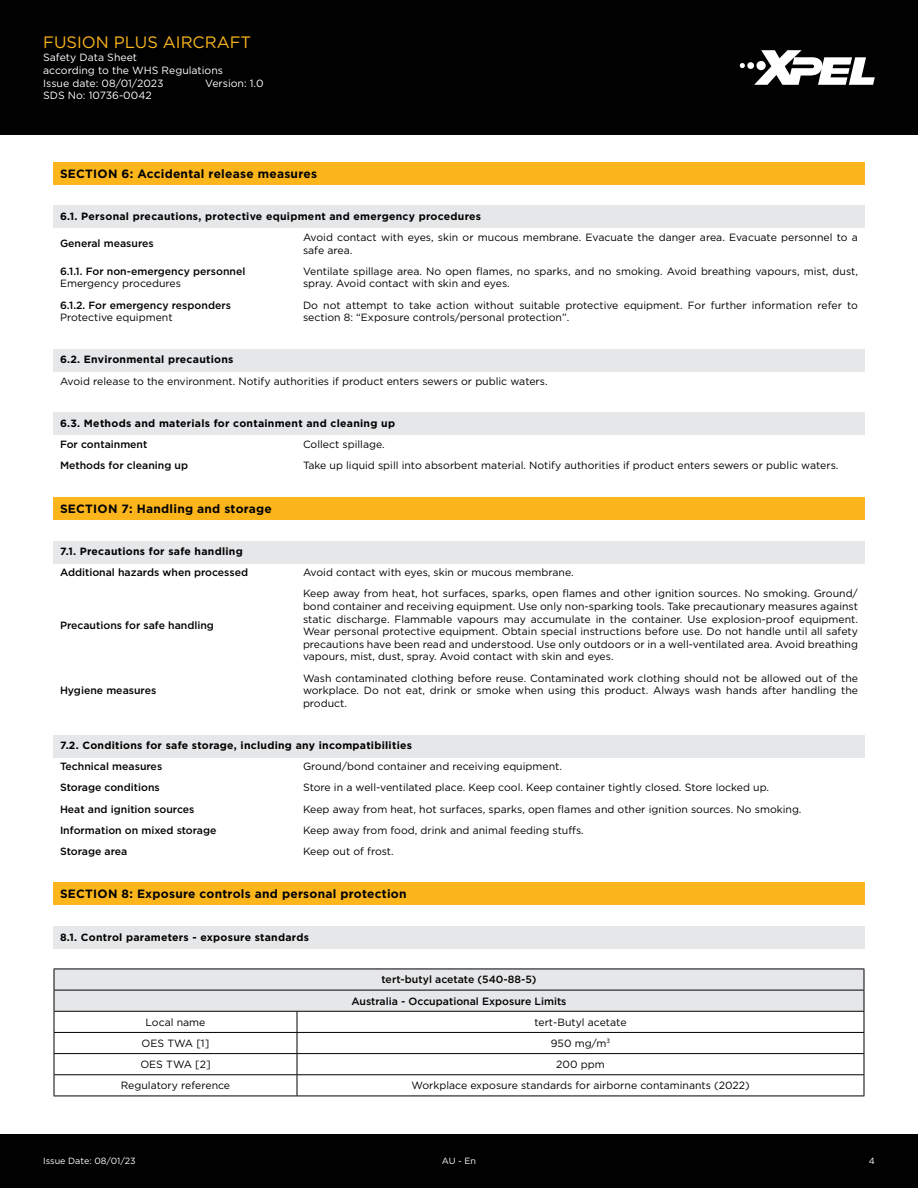
<style>
.page{position:relative;width:918px;height:1188px;background:#fff}
.page>*{position:absolute;margin:0;border:0;box-sizing:border-box;transform-origin:0 0}
.t1{font:16.5px "Gotham Pro";color:#fcb61c}
.t2{font:700 12px "Gotham Pro";letter-spacing:.02em;color:#010101}
.t3{font:10.5px/12.6px "Gotham Pro";color:#010101}
.t4{font:500 10.5px/21.1px "Gotham Pro";color:#010101;text-align:center}
.t5{font:700 10.5px "Gotham Pro";letter-spacing:.025em;color:#010101}
.t6{font:10.5px/12.6px "Gotham Pro";color:#fff}
.t7{font:9px "Gotham Pro";color:#fff}
</style>
<div class="page">
<div style="left:0;top:0;width:918px;height:135px;background:#010101"></div>
<svg style="left:740px;top:50px;width:135px;height:35px"></svg>
<div style="left:0;top:1134px;width:918px;height:54px;background:#010101"></div>
<div style="left:53px;top:162px;width:812px;height:22px;background:#fcb61c"></div>
<div style="left:53px;top:205px;width:812px;height:23px;background:#e6e7e9"></div>
<div style="left:53px;top:349px;width:812px;height:23px;background:#e6e7e9"></div>
<div style="left:53px;top:413px;width:812px;height:22px;background:#e6e7e9"></div>
<div style="left:53px;top:497px;width:812px;height:22px;background:#fcb61c"></div>
<div style="left:53px;top:541px;width:812px;height:22px;background:#e6e7e9"></div>
<div style="left:53px;top:735px;width:812px;height:22px;background:#e6e7e9"></div>
<div style="left:53px;top:883px;width:812px;height:22px;background:#fcb61c"></div>
<div style="left:53px;top:926px;width:812px;height:23px;background:#e6e7e9"></div>
<hr style="left:54px;top:1096px;width:243px;height:1px;background:#010101">
<hr style="left:297px;top:1096px;width:567px;height:1px;background:#010101">
<svg style="left:54px;top:969px;width:811px;height:127px"></svg>
<hr style="left:297px;top:990px;width:567px;height:1px;background:#010101">
<hr style="left:54px;top:1011px;width:243px;height:1px;background:#010101">
<hr style="left:297px;top:1011px;width:567px;height:1px;background:#010101">
<h1 class="t1" style="left:43px;top:33px;width:210px">FUSION PLUS AIRCRAFT</h1>
<p class="t6" style="left:43px;top:51px;width:181px">Safety Data Sheet<br>according to the WHS Regulations<br>Issue date: 08/01/2023</p>
<p class="t6" style="left:205px;top:77px;width:60px">Version: 1.0</p>
<p class="t6" style="left:43px;top:89px;width:110px">SDS No: 10736-0042</p>
<p class="t2" style="left:60px;top:166px;width:259px">SECTION 6: Accidental release measures</p>
<p class="t5" style="left:60px;top:210px;width:423px">6.1. Personal precautions, protective equipment and emergency procedures</p>
<p class="t4" style="left:60px;top:233px;width:95px">General measures</p>
<p class="t3" style="left:303px;top:231px;width:556px">Avoid contact with eyes, skin or mucous membrane. Evacuate the danger area. Evacuate personnel to a safe area.</p>
<p class="t4" style="left:60px;top:260px;width:187px">6.1.1. For non-emergency personnel</p>
<p class="t3" style="left:60px;top:277px;width:123px">Emergency procedures</p>
<p class="t3" style="left:303px;top:265px;width:557px">Ventilate spillage area. No open flames, no sparks, and no smoking. Avoid breathing vapours, mist, dust, spray. Avoid contact with skin and eyes.</p>
<p class="t4" style="left:60px;top:294px;width:172px">6.1.2. For emergency responders</p>
<p class="t3" style="left:60px;top:311px;width:114px">Protective equipment</p>
<p class="t3" style="left:303px;top:299px;width:557px">Do not attempt to take action without suitable protective equipment. For further information refer to section 8: “Exposure controls/personal protection”.</p>
<p class="t5" style="left:60px;top:354px;width:175px">6.2. Environmental precautions</p>
<p class="t3" style="left:60px;top:375px;width:489px">Avoid release to the environment. Notify authorities if product enters sewers or public waters.</p>
<p class="t5" style="left:60px;top:417px;width:337px">6.3. Methods and materials for containment and cleaning up</p>
<p class="t4" style="left:60px;top:434px;width:89px">For containment</p>
<p class="t3" style="left:303px;top:438px;width:83px">Collect spillage.</p>
<p class="t4" style="left:60px;top:455px;width:130px">Methods for cleaning up</p>
<p class="t3" style="left:303px;top:459px;width:537px">Take up liquid spill into absorbent material. Notify authorities if product enters sewers or public waters.</p>
<p class="t2" style="left:60px;top:502px;width:213px">SECTION 7: Handling and storage</p>
<p class="t5" style="left:60px;top:545px;width:184px">7.1. Precautions for safe handling</p>
<p class="t4" style="left:60px;top:562px;width:190px">Additional hazards when processed</p>
<p class="t3" style="left:303px;top:566px;width:272px">Avoid contact with eyes, skin or mucous membrane.</p>
<p class="t4" style="left:60px;top:614px;width:156px">Precautions for safe handling</p>
<p class="t3" style="left:303px;top:587px;width:557px;text-align:justify">Keep away from heat, hot surfaces, sparks, open flames and other ignition sources. No smoking. Ground/ bond container and receiving equipment. Use only non-sparking tools. Take precautionary measures against static discharge. Flammable vapours may accumulate in the container. Use explosion-proof equipment.<br>Wear personal protective equipment. Obtain special instructions before use. Do not handle until all safety precautions have been read and understood. Use only outdoors or in a well-ventilated area. Avoid breathing vapours, mist, dust, spray. Avoid contact with skin and eyes.</p>
<p class="t3" style="left:303px;top:672px;width:557px;text-align:justify">Wash contaminated clothing before reuse. Contaminated work clothing should not be allowed out of the workplace. Do not eat, drink or smoke when using this product. Always wash hands after handling the product.</p>
<p class="t5" style="left:60px;top:739px;width:354px">7.2. Conditions for safe storage, including any incompatibilities</p>
<p class="t4" style="left:60px;top:756px;width:104px">Technical measures</p>
<p class="t3" style="left:303px;top:760px;width:260px">Ground/bond container and receiving equipment.</p>
<p class="t4" style="left:60px;top:777px;width:101px">Storage conditions</p>
<p class="t3" style="left:303px;top:781px;width:468px">Store in a well-ventilated place. Keep cool. Keep container tightly closed. Store locked up.</p>
<p class="t4" style="left:60px;top:798px;width:136px">Heat and ignition sources</p>
<p class="t3" style="left:303px;top:803px;width:500px">Keep away from heat, hot surfaces, sparks, open flames and other ignition sources. No smoking.</p>
<p class="t4" style="left:60px;top:819px;width:158px">Information on mixed storage</p>
<p class="t3" style="left:303px;top:824px;width:282px">Keep away from food, drink and animal feeding stuffs.</p>
<p class="t4" style="left:60px;top:840px;width:69px">Storage area</p>
<p class="t3" style="left:303px;top:845px;width:92px">Keep out of frost.</p>
<p class="t2" style="left:60px;top:887px;width:348px">SECTION 8: Exposure controls and personal protection</p>
<p class="t5" style="left:60px;top:931px;width:251px">8.1. Control parameters - exposure standards</p>
<p class="t4" style="left:351px;top:969px;width:217px">tert-butyl acetate (540-88-5)<br>Australia - Occupational Exposure Limits</p>
<p class="t3" style="left:146px;top:1016px;width:61px">Local name</p>
<p class="t3" style="left:534px;top:1016px;width:94px">tert-Butyl acetate</p>
<p class="t3" style="left:142px;top:1037px;width:69px">OES TWA [1]</p>
<p class="t3" style="left:551px;top:1037px;width:61px">950 mg/m<sup>3</sup></p>
<p class="t3" style="left:140px;top:1058px;width:72px">OES TWA [2]</p>
<p class="t3" style="left:556px;top:1058px;width:50px">200 ppm</p>
<p class="t3" style="left:121px;top:1079px;width:111px">Regulatory reference</p>
<p class="t3" style="left:411px;top:1079px;width:340px">Workplace exposure standards for airborne contaminants (2022)</p>
<p class="t4" style="left:60px;top:680px;width:98px">Hygiene measures</p>
<p class="t7" style="left:43px;top:1156px;width:94px">Issue Date: 08/01/23</p>
<p class="t7" style="left:442px;top:1156px;width:36px">AU - En</p>
<p class="t7" style="left:869px;top:1156px;width:8px">4</p>
</div>
